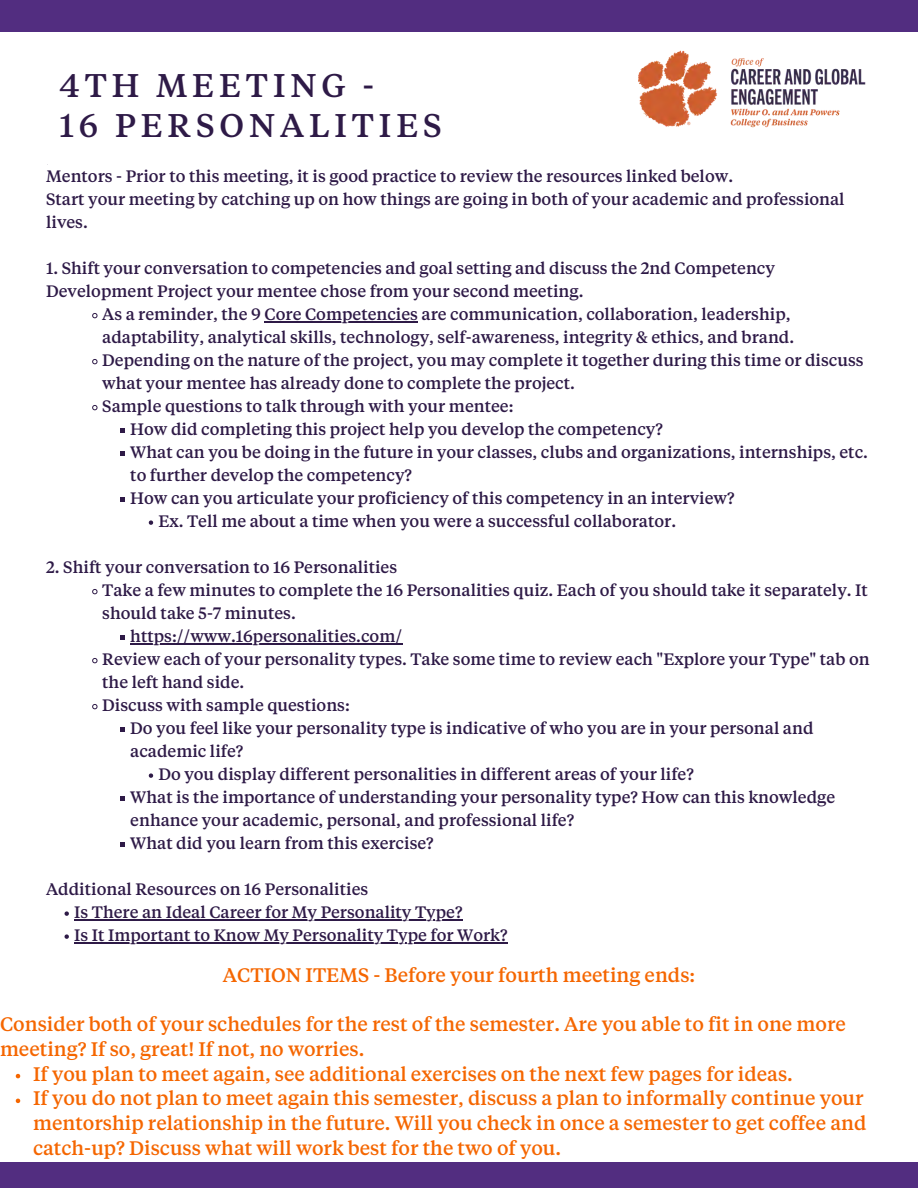
<style>
.page{position:relative;width:918px;height:1188px;background:#fff}
.page>*{position:absolute;margin:0;border:0;box-sizing:border-box;transform-origin:0 0}
.t1{font:500 32.7px "Tiempos Text";letter-spacing:.15em;color:#2e1a47}
.t2{font:500 19.5px/24.8px "Tiempos Text";color:#f56600}
.t3{font:500 16.5px/23px "Tiempos Text";color:#2e1a47}
</style>
<div class="page">
<div style="left:0;top:0;width:918px;height:32px;background:#522d80"></div>
<div style="left:0;top:1162px;width:918px;height:26px;background:#522d80"></div>
<svg style="left:93px;top:313px;width:4px;height:5px"></svg>
<hr style="left:264px;top:321px;width:154px;height:2px;background:#2e1a47">
<svg style="left:93px;top:359px;width:4px;height:5px"></svg>
<svg style="left:93px;top:405px;width:4px;height:5px"></svg>
<svg style="left:121px;top:428px;width:4px;height:5px"></svg>
<svg style="left:121px;top:451px;width:4px;height:5px"></svg>
<svg style="left:121px;top:497px;width:4px;height:5px"></svg>
<svg style="left:149px;top:520px;width:4px;height:5px"></svg>
<svg style="left:93px;top:589px;width:4px;height:5px"></svg>
<svg style="left:121px;top:635px;width:4px;height:5px"></svg>
<hr style="left:130px;top:643px;width:272px;height:2px;background:#2e1a47">
<svg style="left:93px;top:658px;width:4px;height:5px"></svg>
<svg style="left:93px;top:704px;width:4px;height:5px"></svg>
<svg style="left:121px;top:727px;width:4px;height:5px"></svg>
<svg style="left:149px;top:773px;width:4px;height:5px"></svg>
<svg style="left:121px;top:796px;width:4px;height:5px"></svg>
<svg style="left:121px;top:842px;width:4px;height:5px"></svg>
<svg style="left:65px;top:911px;width:4px;height:5px"></svg>
<hr style="left:74px;top:919px;width:389px;height:2px;background:#2e1a47">
<svg style="left:65px;top:934px;width:4px;height:5px"></svg>
<hr style="left:74px;top:942px;width:434px;height:2px;background:#2e1a47">
<img style="left:638px;top:50px;width:228px;height:78px">
<svg style="left:16px;top:1074px;width:4px;height:4px"></svg>
<svg style="left:16px;top:1099px;width:4px;height:4px"></svg>
<p class="t1" style="left:60px;top:71px;width:316px">4TH MEETING -</p>
<p class="t1" style="left:60px;top:111px;width:384px">16 PERSONALITIES</p>
<p class="t3" style="left:46px;top:166px;width:689px">Mentors - Prior to this meeting, it is good practice to review the resources linked below.</p>
<p class="t3" style="left:46px;top:189px;width:800px">Start your meeting by catching up on how things are going in both of your academic and professional lives.</p>
<p class="t3" style="left:46px;top:258px;width:730px">1. Shift your conversation to competencies and goal setting and discuss the 2nd Competency<br>Development Project your mentee chose from your second meeting.</p>
<p class="t3" style="left:102px;top:304px;width:693px">As a reminder, the 9 Core Competencies are communication, collaboration, leadership, adaptability, analytical skills, technology, self-awareness, integrity &amp; ethics, and brand.</p>
<p class="t3" style="left:102px;top:350px;width:763px">Depending on the nature of the project, you may complete it together during this time or discuss what your mentee has already done to complete the project.</p>
<p class="t3" style="left:102px;top:396px;width:413px">Sample questions to talk through with your mentee:</p>
<p class="t3" style="left:130px;top:419px;width:534px">How did completing this project help you develop the competency?</p>
<p class="t3" style="left:130px;top:442px;width:739px">What can you be doing in the future in your classes, clubs and organizations, internships, etc. to further develop the competency?</p>
<p class="t3" style="left:130px;top:488px;width:606px">How can you articulate your proficiency of this competency in an interview?</p>
<p class="t3" style="left:158px;top:511px;width:519px">Ex. Tell me about a time when you were a successful collaborator.</p>
<p class="t3" style="left:46px;top:557px;width:352px">2. Shift your conversation to 16 Personalities</p>
<p class="t3" style="left:102px;top:580px;width:767px">Take a few minutes to complete the 16 Personalities quiz. Each of you should take it separately. It should take 5-7 minutes.</p>
<p class="t3" style="left:130px;top:626px;width:273px">https://www.16personalities.com/</p>
<p class="t3" style="left:102px;top:649px;width:769px">Review each of your personality types. Take some time to review each "Explore your Type" tab on the left hand side.</p>
<p class="t3" style="left:102px;top:695px;width:249px">Discuss with sample questions:</p>
<p class="t3" style="left:130px;top:718px;width:685px">Do you feel like your personality type is indicative of who you are in your personal and academic life?</p>
<p class="t3" style="left:158px;top:764px;width:537px">Do you display different personalities in different areas of your life?</p>
<p class="t3" style="left:130px;top:787px;width:707px">What is the importance of understanding your personality type? How can this knowledge enhance your academic, personal, and professional life?</p>
<p class="t3" style="left:130px;top:833px;width:305px">What did you learn from this exercise?</p>
<p class="t3" style="left:46px;top:879px;width:324px">Additional Resources on 16 Personalities</p>
<p class="t3" style="left:74px;top:902px;width:390px">Is There an Ideal Career for My Personality Type?</p>
<p class="t3" style="left:74px;top:925px;width:435px">Is It Important to Know My Personality Type for Work?</p>
<p class="t2" style="left:223px;top:963px;width:474px">ACTION ITEMS - Before your fourth meeting ends:</p>
<p class="t2" style="left:0;top:1013px;width:847px">Consider both of your schedules for the rest of the semester. Are you able to fit in one more meeting? If so, great! If not, no worries.</p>
<p class="t2" style="left:33px;top:1062px;width:761px">If you plan to meet again, see additional exercises on the next few pages for ideas.</p>
<p class="t2" style="left:33px;top:1087px;width:835px">If you do not plan to meet again this semester, discuss a plan to informally continue your mentorship relationship in the future. Will you check in once a semester to get coffee and catch-up? Discuss what will work best for the two of you.</p>
</div>
